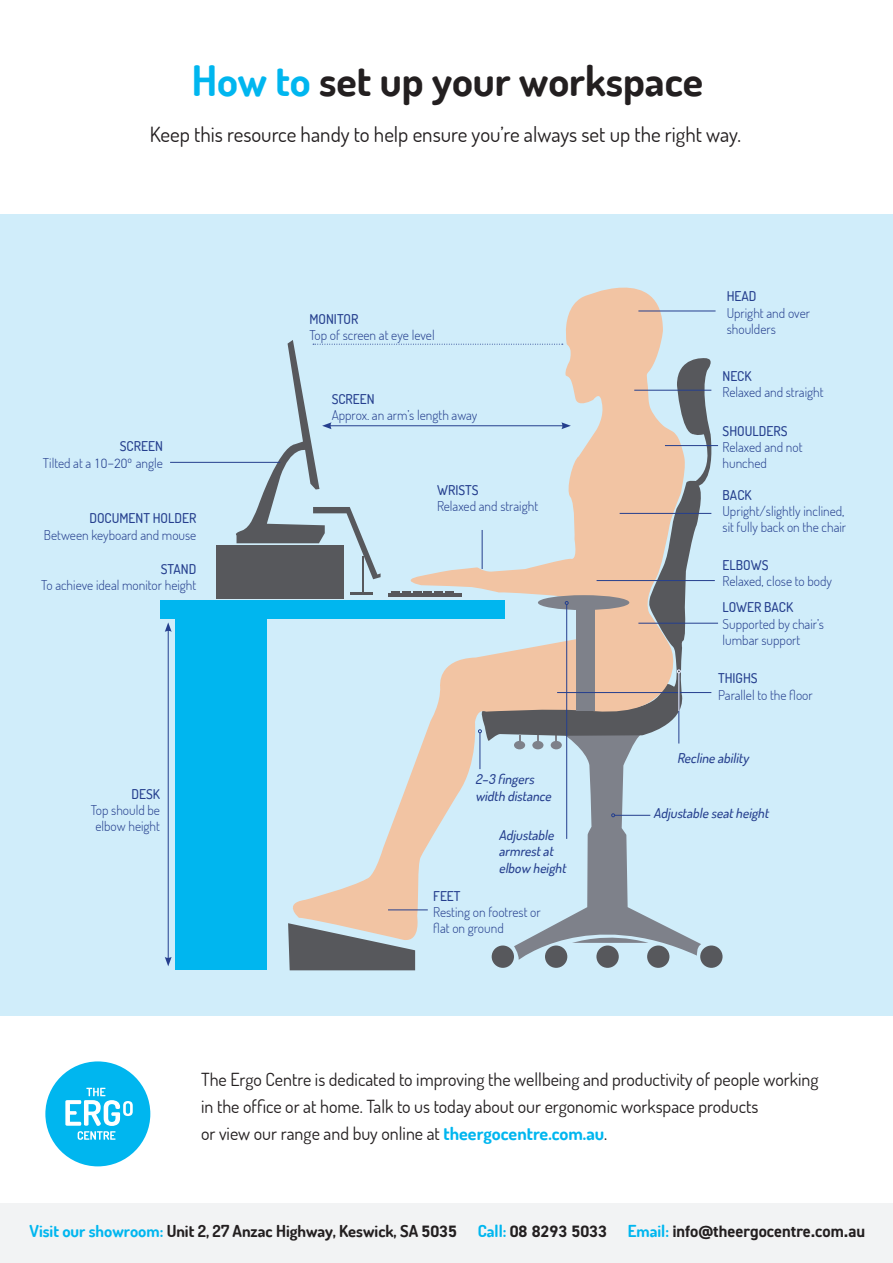
<style>
.page{position:relative;width:893px;height:1263px;background:#fff}
.page>*{position:absolute;margin:0;border:0;box-sizing:border-box;transform-origin:0 0}
.t1{font:700 42px "Dosis";color:#231f20}
.t2{font:21px "Dosis";color:#231f20}
.t3{font:18px/27px "Dosis";color:#231f20}
.t4{font:700 16.5px "DIN2014";color:#231f20}
.t5{font:300 13.5px/16.2px "Dosis";color:#253f8e}
.t6{font:500 13.5px "Dosis";color:#253f8e}
.t7{font:italic 500 13.5px/16.2px "Dosis";color:#253f8e}
.s1{color:#00b6ef}
.s2{font-family:"DIN2014"}
.s3{font-weight:700;color:#00b6ef}
.s4{font-family:"Dosis";color:#00b6ef}
.s5{font-family:"Dosis"}
</style>
<div class="page">
<div style="left:0;top:214px;width:893px;height:802px;background:#d0edfa"></div>
<div style="left:0;top:1203px;width:893px;height:60px;background:#f2f3f4"></div>
<div style="left:545px;top:945px;width:22px;height:23px;background:#57585c;border-radius:50%"></div>
<div style="left:596px;top:945px;width:23px;height:23px;background:#57585c;border-radius:50%"></div>
<div style="left:647px;top:945px;width:22px;height:23px;background:#57585c;border-radius:50%"></div>
<div style="left:700px;top:945px;width:22px;height:23px;background:#57585c;border-radius:50%"></div>
<div style="left:492px;top:945px;width:22px;height:23px;background:#57585c;border-radius:50%"></div>
<div style="left:288px;top:942px;width:127px;height:28px;background:#57585c"></div>
<svg style="left:685px;top:358px;width:32px;height:335px"></svg>
<svg style="left:282px;top:287px;width:403px;height:655px"></svg>
<div style="left:576px;top:607px;width:18px;height:104px;background:#7e818a"></div>
<div style="left:538px;top:595px;width:91px;height:15px;background:#7e818a;border-radius:50%"></div>
<div style="left:175px;top:607px;width:92px;height:363px;background:#00b6ef"></div>
<div style="left:160px;top:600px;width:345px;height:18px;background:#00b6ef"></div>
<div style="left:217px;top:545px;width:127px;height:53px;background:#57585c"></div>
<hr style="left:362px;top:556px;width:2px;height:36px;background:#57585c">
<hr style="left:351px;top:592px;width:22px;height:3px;background:#57585c">
<svg style="left:392px;top:591px;width:61px;height:1px"></svg>
<hr style="left:388px;top:592px;width:74px;height:4px;background:#57585c">
<div style="left:45px;top:1061px;width:105px;height:105px;background:#00b6ef;border-radius:50%"></div>
<svg style="left:65px;top:1088px;width:68px;height:52px"></svg>
<svg style="left:234px;top:340px;width:337px;height:239px"></svg>
<hr style="left:170px;top:462px;width:110px;height:1px;background:#253f8e">
<hr style="left:482px;top:530px;width:1px;height:39px;background:#253f8e">
<hr style="left:566px;top:604px;width:1px;height:235px;background:#253f8e">
<svg style="left:565px;top:601px;width:4px;height:4px"></svg>
<hr style="left:678px;top:673px;width:1px;height:70px;background:#253f8e">
<hr style="left:480px;top:733px;width:1px;height:36px;background:#253f8e">
<svg style="left:478px;top:729px;width:4px;height:4px"></svg>
<hr style="left:168px;top:629px;width:1px;height:330px;background:#253f8e">
<svg style="left:165px;top:622px;width:7px;height:10px"></svg>
<svg style="left:165px;top:957px;width:7px;height:9px"></svg>
<hr style="left:620px;top:513px;width:91px;height:1px;background:#253f8e">
<hr style="left:665px;top:445px;width:53px;height:1px;background:#253f8e">
<hr style="left:634px;top:390px;width:77px;height:1px;background:#253f8e">
<hr style="left:638px;top:311px;width:78px;height:1px;background:#253f8e">
<hr style="left:597px;top:580px;width:118px;height:1px;background:#253f8e">
<hr style="left:638px;top:623px;width:80px;height:1px;background:#253f8e">
<hr style="left:388px;top:909px;width:40px;height:1px;background:#253f8e">
<hr style="left:557px;top:692px;width:154px;height:1px;background:#253f8e">
<svg style="left:514px;top:735px;width:187px;height:225px"></svg>
<hr style="left:678px;top:673px;width:1px;height:38px;background:#fff">
<svg style="left:677px;top:669px;width:4px;height:4px"></svg>
<p class="t1" style="left:192px;top:53px;width:513px"><span class="s1">How to</span> set up your workspace</p>
<p class="t2" style="left:150px;top:121px;width:593px">Keep this resource handy to help ensure you’re always set up the right way.</p>
<p class="t6" style="left:120px;top:438px;width:44px">SCREEN</p>
<p class="t5" style="left:43px;top:454px;width:121px">Tilted at a <span class="s2">10–20º</span> angle</p>
<p class="t6" style="left:89px;top:510px;width:108px">DOCUMENT HOLDER</p>
<p class="t5" style="left:44px;top:526px;width:154px">Between keyboard and mouse</p>
<p class="t6" style="left:161px;top:560px;width:37px">STAND</p>
<p class="t5" style="left:41px;top:577px;width:157px">To achieve ideal monitor height</p>
<p class="t6" style="left:132px;top:785px;width:30px">DESK</p>
<p class="t5" style="left:91px;top:802px;width:71px;text-align:center">Top should be elbow height</p>
<p class="t6" style="left:309px;top:310px;width:50px">MONITOR</p>
<p class="t5" style="left:309px;top:326px;width:127px">Top of screen at eye level</p>
<p class="t6" style="left:332px;top:390px;width:44px">SCREEN</p>
<p class="t5" style="left:332px;top:407px;width:147px">Approx. an arm’s length away</p>
<p class="t6" style="left:437px;top:481px;width:43px">WRISTS</p>
<p class="t5" style="left:437px;top:497px;width:103px">Relaxed and straight</p>
<p class="t7" style="left:475px;top:771px;width:80px">2–3 fingers width distance</p>
<p class="t7" style="left:499px;top:827px;width:72px">Adjustable armrestat elbow height</p>
<p class="t6" style="left:433px;top:887px;width:29px">FEET</p>
<p class="t5" style="left:433px;top:904px;width:109px">Resting on footrest or flat on ground</p>
<p class="t6" style="left:727px;top:288px;width:31px">HEAD</p>
<p class="t5" style="left:727px;top:304px;width:85px">Upright and over shoulders</p>
<p class="t6" style="left:722px;top:367px;width:30px">NECK</p>
<p class="t5" style="left:722px;top:383px;width:103px">Relaxed and straight</p>
<p class="t6" style="left:722px;top:422px;width:66px">SHOULDERS</p>
<p class="t5" style="left:722px;top:439px;width:81px">Relaxed and not hunched</p>
<p class="t6" style="left:722px;top:486px;width:31px">BACK</p>
<p class="t5" style="left:722px;top:503px;width:123px">Upright/slightly inclined,</p>
<p class="t5" style="left:722px;top:519px;width:125px">sit fully back on the chair</p>
<p class="t6" style="left:722px;top:556px;width:47px">ELBOWS</p>
<p class="t5" style="left:722px;top:572px;width:111px">Relaxed, close to body</p>
<p class="t6" style="left:722px;top:599px;width:72px">LOWER BACK</p>
<p class="t5" style="left:722px;top:615px;width:103px">Supported by chair’s lumbar support</p>
<p class="t6" style="left:718px;top:670px;width:41px">THIGHS</p>
<p class="t5" style="left:718px;top:686px;width:96px">Parallel to the floor</p>
<p class="t7" style="left:677px;top:750px;width:76px">Recline ability</p>
<p class="t7" style="left:653px;top:805px;width:120px">Adjustable seatheight</p>
<p class="t3" style="left:201px;top:1065px;width:619px">The Ergo Centre is dedicated to improving the wellbeing and productivity of people working in the office or at home. Talk to us today about our ergonomic workspace products<br>or view our range and buy online at <span class="s3">theergocentre.com.au</span>.</p>
<p class="t4" style="left:30px;top:1221px;width:837px"><span class="s4">Visit our showroom:</span> <span class="s5">Unit 2, 27 Anzac Highway, Keswick, SA</span> 5035 <span class="s4">Call:</span> 08 8293 5033 <span class="s4">Email:</span> info@theergocentre.com.au</p>
</div>
